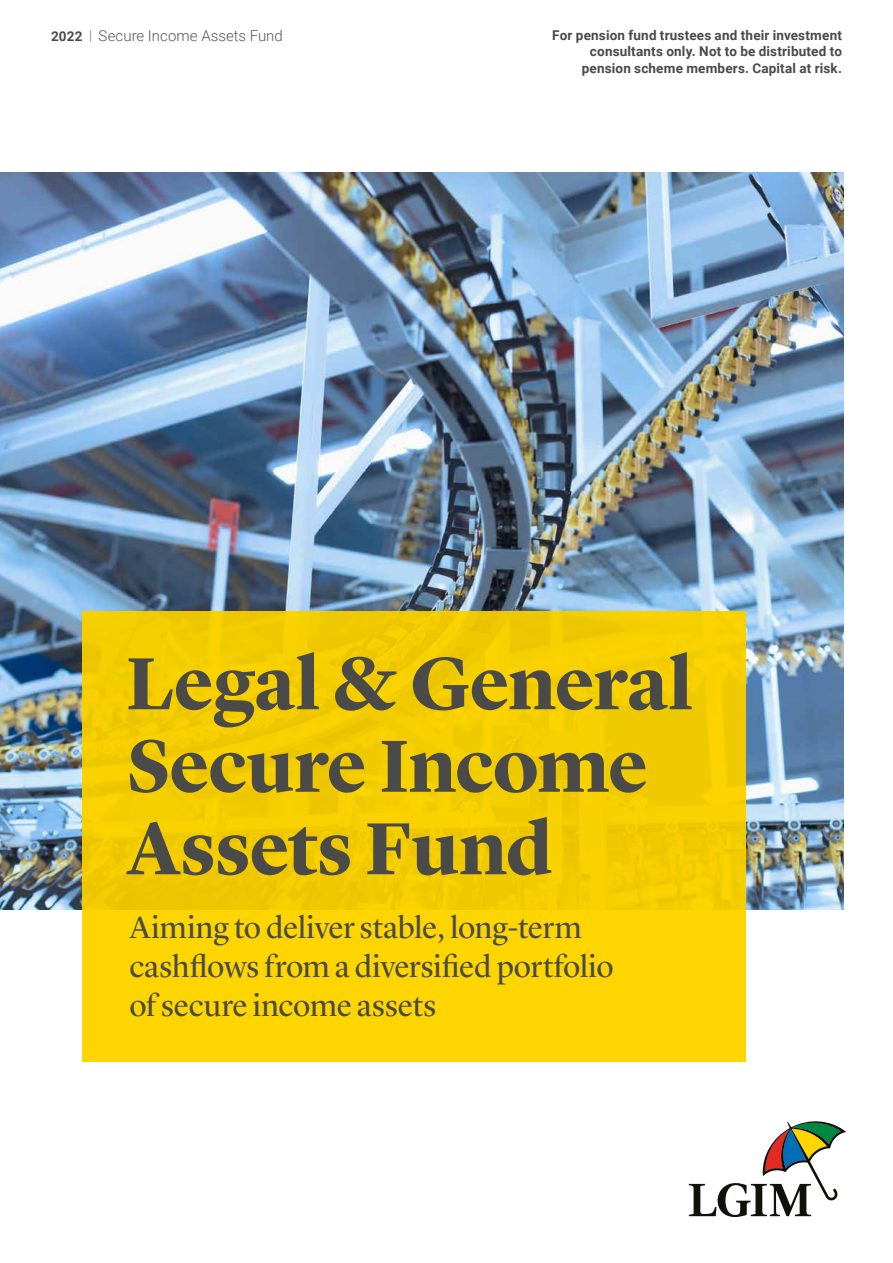
<style>
.page{position:relative;width:893px;height:1263px;background:#fff}
.page>*{position:absolute;margin:0;border:0;box-sizing:border-box;transform-origin:0 0}
.Front_page_header{font:700 76.5px/82.5px "Lyon Display";letter-spacing:-.01em;color:#4a4a49}
.Front_page_subheader{font:31.5px/39px "Lyon Display";letter-spacing:-.005em;color:#4a4a49}
.t1{font:300 15px "Roboto";color:#575756}
.t2{font:700 13.5px/16.5px "Roboto";letter-spacing:.015em;color:#4a4a49;text-align:right}
.s1{font-weight:700;font-size:13.5px;color:#4a4a49}
.s2{font-size:13.5px;color:#757474}
</style>
<div class="page">
<svg style="left:689px;top:1121px;width:157px;height:96px"></svg>
<img style="left:0;top:172px;width:843px;height:737px">
<div style="left:82px;top:611px;width:663px;height:450px;background:#f7d000"></div>
<p class="t1" style="left:51px;top:25px;width:233px"><span class="s1">2022</span> <span class="s2">|</span> Secure Income Assets Fund</p>
<p class="t2" style="left:552px;top:26px;width:291px">For pension fund trustees and their investment consultants only. Not to be distributed to pension scheme members. Capital at risk.</p>
<p class="Front_page_header" style="left:127px;top:636px;width:567px">Legal &amp; General<br>Secure Income<br>Assets Fund</p>
<p class="Front_page_subheader" style="left:129px;top:905px;width:486px">Aiming to deliver stable, long-term cashflows from a diversified portfolio of secure income assets</p>
</div>
